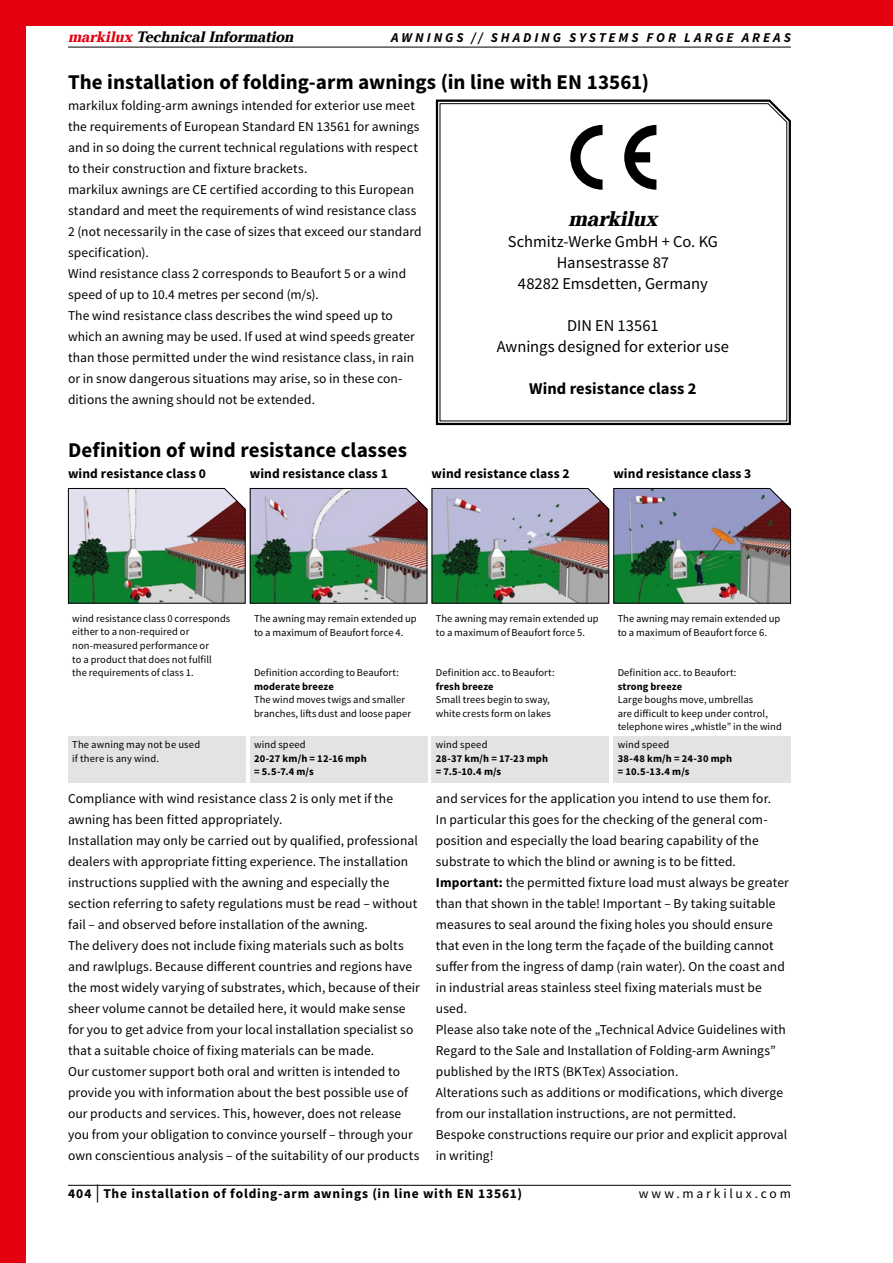
<style>
.page{position:relative;width:893px;height:1263px;background:#fff}
.page>*{position:absolute;margin:0;border:0;box-sizing:border-box;transform-origin:0 0}
.t1{font:700 21px "Source Sans Pro";color:#000}
.t2{font:21px "markilux Header";letter-spacing:-.005em;color:#000}
.t3{font:16.5px/21px "Source Sans Pro";color:#000;text-align:center}
.t4{font:700 16.5px "Source Sans Pro";color:#000}
.t5{font:15px "markilux Header";letter-spacing:.005em;color:#000}
.t6{font:13.5px/21px "Source Sans Pro";letter-spacing:.005em;color:#000}
.t7{font:700 13.5px "Source Sans Pro";letter-spacing:.015em;color:#000}
.t8{font:700 13.5px "Source Sans Pro";letter-spacing:.06em;color:#000}
.t9{font:italic 700 13.5px "Source Sans Pro";letter-spacing:.215em;color:#000}
.t10{font:13.5px "Source Sans Pro";letter-spacing:.21em;color:#000}
.t11{font:10.5px/13.5px "Source Sans Pro";letter-spacing:.005em;color:#000}
.t12{font:700 10.5px/13.5px "Source Sans Pro";letter-spacing:.01em;color:#000}
.s1{color:#e3000f}
.s2{font-weight:700}
.s3{font-weight:400;font-size:18px}
</style>
<div class="page">
<div style="left:0;top:0;width:893px;height:26px;background:#e3000f"></div>
<hr style="left:68px;top:47px;width:723px;height:1px;background:#000">
<div style="left:432px;top:736px;width:177px;height:46px;background:#e3e3e3"></div>
<div style="left:613px;top:736px;width:178px;height:46px;background:#e3e3e3"></div>
<div style="left:250px;top:736px;width:177px;height:46px;background:#e3e3e3"></div>
<div style="left:68px;top:736px;width:178px;height:46px;background:#e3e3e3"></div>
<hr style="left:68px;top:1185px;width:723px;height:1px;background:#000">
<div style="left:0;top:0;width:26px;height:1263px;background:#e3000f"></div>
<svg style="left:435px;top:99px;width:356px;height:327px;background:#6e6e6e"></svg>
<svg style="left:439px;top:103px;width:348px;height:319px"></svg>
<img style="left:68px;top:488px;width:723px;height:116px">
<svg style="left:570px;top:125px;width:86px;height:65px"></svg>
<p class="t5" style="left:68px;top:24px;width:227px"><span class="s1">markilux</span> Technical Information</p>
<p class="t9" style="left:391px;top:29px;width:401px">AWNINGS // SHADING SYSTEMS FOR LARGE AREAS</p>
<h1 class="t1" style="left:68px;top:69px;width:582px">The installation of folding-arm awnings (in line with EN 13561)</h1>
<p class="t6" style="left:68px;top:95px;width:355px">markilux folding-arm awnings intended for exterior use meet the requirements of European Standard EN 13561 for awnings and in so doing the current technical regulations with respect to their construction and fixture brackets.<br>markilux awnings are CE certified according to this European standard and meet the requirements of wind resistance class 2 (not necessarily in the case of sizes that exceed our standard specification).<br>Wind resistance class 2 corresponds to Beaufort 5 or a wind speed of up to 10.4 metres per second (m/s).<br>The wind resistance class describes the wind speed up to which an awning may be used. If used at wind speeds greater than those permitted under the wind resistance class, in rain or in snow dangerous situations may arise, so in these con&shy;ditions the awning should not be extended.</p>
<h1 class="t2" style="left:568px;top:200px;width:90px">markilux</h1>
<p class="t3" style="left:508px;top:231px;width:212px">Schmitz-Werke GmbH + Co. KG<br>Hansestrasse 87<br>48282 Emsdetten, Germany</p>
<p class="t3" style="left:497px;top:315px;width:234px">DIN EN 13561<br>Awnings designed for exterior use</p>
<p class="t4" style="left:529px;top:377px;width:169px">Wind resistance class 2</p>
<h1 class="t1" style="left:68px;top:436px;width:340px">Definition of wind resistance classes</h1>
<p class="t7" style="left:68px;top:464px;width:139px">wind resistance class 0</p>
<p class="t7" style="left:250px;top:464px;width:139px">wind resistance class 1</p>
<p class="t7" style="left:432px;top:464px;width:139px">wind resistance class 2</p>
<p class="t7" style="left:613px;top:464px;width:139px">wind resistance class 3</p>
<p class="t11" style="left:72px;top:612px;width:160px">wind resistance class 0 corresponds either to a non-required or non-measured performance or<br>to a product that does not fulfill<br>the requirements of class 1.</p>
<p class="t11" style="left:72px;top:738px;width:129px">The awning may not be used if there is any wind.</p>
<p class="t11" style="left:254px;top:612px;width:164px">The awning may remain extended up to a maximum of Beaufort force 4.</p>
<p class="t11" style="left:254px;top:666px;width:146px">Definition according to Beaufort:</p>
<p class="t12" style="left:254px;top:680px;width:81px">moderate breeze</p>
<p class="t11" style="left:254px;top:693px;width:159px">The wind moves twigs and smaller branches, lifts dust and loose paper</p>
<p class="t11" style="left:254px;top:738px;width:53px">wind speed</p>
<p class="t12" style="left:254px;top:752px;width:114px">20-27 km/h = 12-16 mph = 5.5-7.4 m/s</p>
<p class="t6" style="left:68px;top:788px;width:353px">Compliance with wind resistance class 2 is only met if the awning has been fitted appropriately.<br>Installation may only be carried out by qualified, professional dealers with appropriate fitting experience. The installation instructions supplied with the awning and especially the section referring to safety regulations must be read – without fail – and observed before installation of the awning.<br>The delivery does not include fixing materials such as bolts and rawlplugs. Because different countries and regions have the most widely varying of substrates, which, because of their sheer volume cannot be detailed here, it would make sense for you to get advice from your local installation specialist so that a suitable choice of fixing materials can be made.<br>Our customer support both oral and written is intended to provide you with information about the best possible use of our products and services. This, however, does not release you from your obligation to convince yourself – through your own conscientious analysis – of the suitability of our products</p>
<p class="t11" style="left:436px;top:612px;width:164px">The awning may remain extended up to a maximum of Beaufort force 5.</p>
<p class="t11" style="left:618px;top:612px;width:164px">The awning may remain extended up to a maximum of Beaufort force 6.</p>
<p class="t11" style="left:436px;top:666px;width:120px">Definition acc. to Beaufort:</p>
<p class="t12" style="left:436px;top:680px;width:59px">fresh breeze</p>
<p class="t11" style="left:436px;top:693px;width:117px">Small trees begin to sway, white crests form on lakes</p>
<p class="t11" style="left:618px;top:666px;width:120px">Definition acc. to Beaufort:</p>
<p class="t12" style="left:618px;top:680px;width:66px">strong breeze</p>
<p class="t11" style="left:618px;top:693px;width:166px">Large boughs move, umbrellas<br>are difficult to keep under control, telephone wires „whistle” in the wind</p>
<p class="t11" style="left:436px;top:738px;width:53px">wind speed</p>
<p class="t12" style="left:436px;top:752px;width:114px">28-37 km/h = 17-23 mph = 7.5-10.4 m/s</p>
<p class="t11" style="left:618px;top:738px;width:53px">wind speed</p>
<p class="t12" style="left:618px;top:752px;width:116px">38-48 km/h = 24-30 mph = 10.5-13.4 m/s</p>
<p class="t6" style="left:436px;top:788px;width:355px">and services for the application you intend to use them for.<br>In particular this goes for the checking of the general com&shy;position and especially the load bearing capability of the substrate to which the blind or awning is to be fitted.<br><span class="s2">Important:</span> the permitted fixture load must always be greater than that shown in the table! Important – By taking suitable measures to seal around the fixing holes you should ensure that even in the long term the façade of the building cannot suffer from the ingress of damp (rain water). On the coast and in industrial areas stainless steel fixing materials must be used.<br>Please also take note of the „Technical Advice Guidelines with Regard to the Sale and Installation of Folding-arm Awnings” published by the IRTS (BKTex) Association.<br>Alterations such as additions or modifications, which diverge from our installation instructions, are not permitted.<br>Bespoke constructions require our prior and explicit approval in writing!</p>
<p class="t8" style="left:68px;top:1185px;width:455px">404 <span class="s3">|</span> The installation of folding-arm awnings (in line with EN 13561)</p>
<p class="t10" style="left:639px;top:1185px;width:154px">www.markilux.com</p>
</div>
